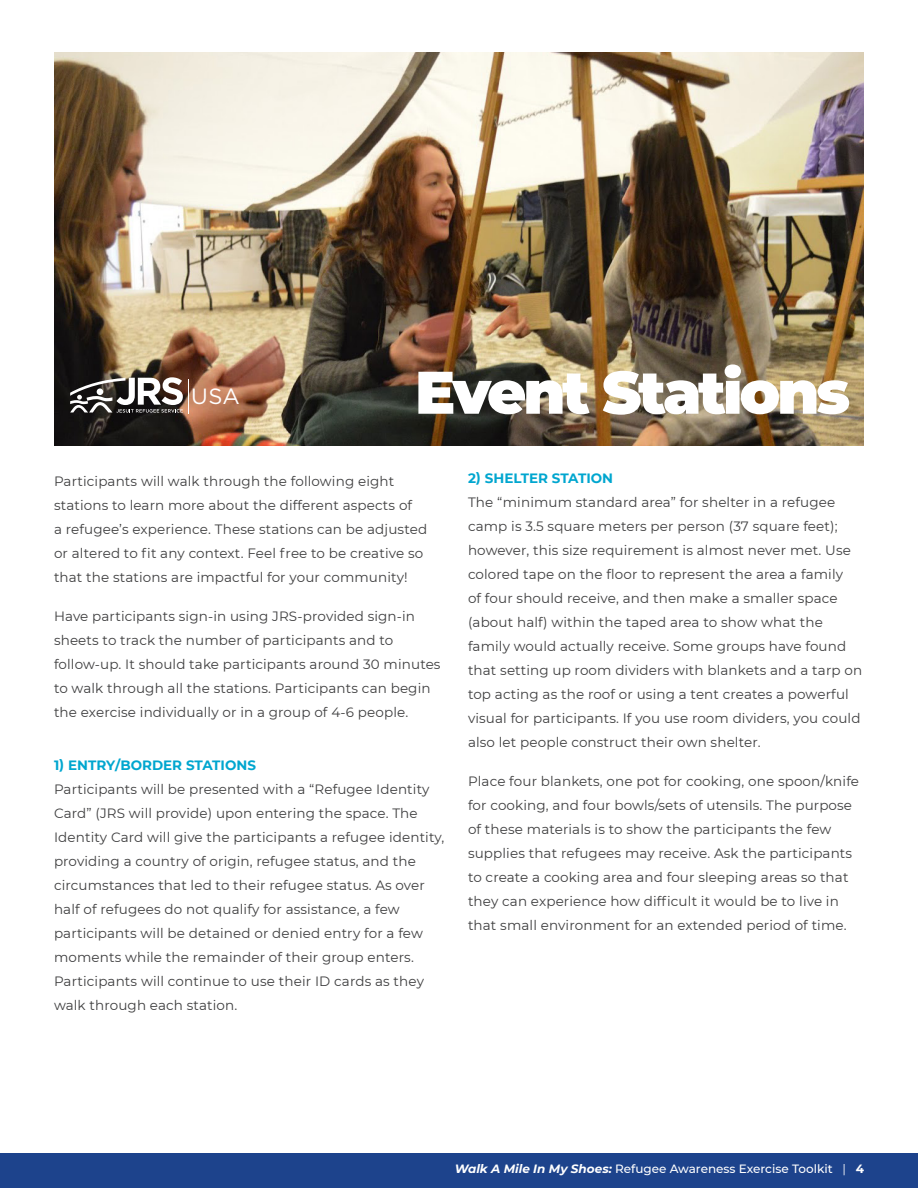
<style>
.page{position:relative;width:918px;height:1188px;background:#fff}
.page>*{position:absolute;margin:0;border:0;box-sizing:border-box;transform-origin:0 0}
.t1{font:900 60px "Montserrat";letter-spacing:-.05em;color:#fff}
.t2{font:22.05px "Gotham";color:#fff}
.t3{font:13.5px/24px "Montserrat";letter-spacing:.01em;color:#3e3e3f}
.t4{font:500 12px "Montserrat";color:#fff}
.s1{font-weight:700;color:#00a6cf}
.s2{font-weight:700;font-style:italic}
.s3{font-weight:400}
.s4{font-weight:700}
</style>
<div class="page">
<div style="left:0;top:1153px;width:918px;height:35px;background:#1d438c"></div>
<img style="left:54px;top:52px;width:810px;height:394px">
<hr style="left:188px;top:379px;width:1px;height:35px;background:#fff">
<svg style="left:70px;top:377px;width:113px;height:36px"></svg>
<p class="t2" style="left:191px;top:382px;width:50px">USA</p>
<p class="t1" style="left:415px;top:347px;width:437px">Event Stations</p>
<p class="t3" style="left:54px;top:469px;width:375px">Participants will walk through the following eight stations to learn more about the different aspects of<br>a refugee’s experience. These stations can be adjusted or altered to fit any context. Feel free to be creative so that the stations are impactful for your community!</p>
<p class="t3" style="left:54px;top:604px;width:388px">Have participants sign-in using JRS-provided sign-in sheets to track the number of participants and to follow-up. It should take participants around 30 minutes to walk through all the stations. Participants can begin the exercise individually or in a group of 4-6 people.</p>
<p class="t3" style="left:54px;top:752px;width:392px"><span class="s1">1) ENTRY/BORDER STATIONS<br></span>Participants will be presented with a “Refugee Identity Card” (JRS will provide) upon entering the space. The Identity Card will give the participants a refugee identity, providing a country of origin, refugee status, and the circumstances that led to their refugee status. As over half of refugees do not qualify for assistance, a few participants will be detained or denied entry for a few moments while the remainder of their group enters.<br>Participants will continue to use their ID cards as they walk through each station.</p>
<p class="t3" style="left:468px;top:466px;width:396px"><span class="s1">2) SHELTER STATION<br></span>The “minimum standard area” for shelter in a refugee camp is 3.5 square meters per person (37 square feet); however, this size requirement is almost never met. Use colored tape on the floor to represent the area a family<br>of four should receive, and then make a smaller space (about half) within the taped area to show what the family would actually receive. Some groups have found that setting up room dividers with blankets and a tarp on top acting as the roof or using a tent creates a powerful visual for participants. If you use room dividers, you could also let people construct their own shelter.</p>
<p class="t3" style="left:468px;top:769px;width:393px">Place four blankets, one pot for cooking, one spoon/knife for cooking, and four bowls/sets of utensils. The purpose of these materials is to show the participants the few supplies that refugees may receive. Ask the participants to create a cooking area and four sleeping areas so that they can experience how difficult it would be to live in that small environment for an extended period of time.</p>
<p class="t4" style="left:455px;top:1161px;width:411px"><span class="s2">Walk A Mile In My Shoes:</span> Refugee Awareness Exercise Toolkit <span class="s3">|</span> <span class="s4">4</span></p>
</div>
